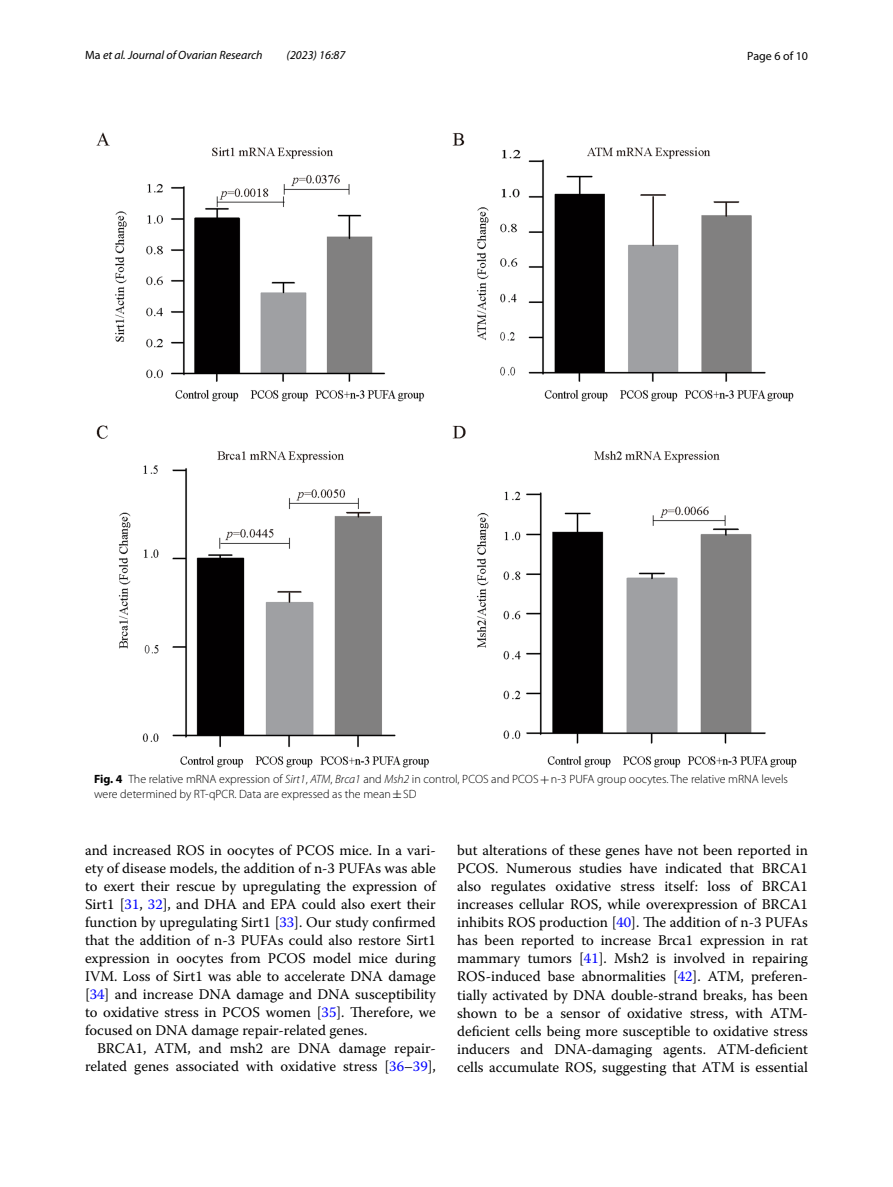
<style>
.page{position:relative;width:893px;height:1187px;background:#fff}
.page>*{position:absolute;margin:0;border:0;box-sizing:border-box;transform-origin:0 0}
.t1{font:14.7px/18px "Warnock Pro";color:#000;text-align:justify}
.t2{font:300 12px/15px "Myriad Pro";color:#000}
.t3{font:italic 12px "Myriad Pro";color:#000}
.t4{font:12px "Myriad Pro";color:#000}
.s1{font-style:normal}
.s2{font-weight:700}
.s3{font-style:italic}
.s4{font-family:"MTSY";font-weight:400}
.s5{color:#00f}
</style>
<div class="page">
<img style="left:96px;top:133px;width:701px;height:634px">
<p class="t3" style="left:85px;top:48px;width:179px"><span class="s1">Ma</span> et al. Journal of Ovarian Research</p>
<p class="t3" style="left:287px;top:48px;width:60px">(2023) 16:87</p>
<p class="t4" style="left:747px;top:48px;width:62px">Page 6 of 10</p>
<p class="t2" style="left:94px;top:771px;width:695px"><span class="s2">Fig. 4</span> The relative mRNA expression of <span class="s3">Sirt1</span>, <span class="s3">ATM</span>, <span class="s3">Brca1</span> and <span class="s3">Msh2</span> in control, PCOS and PCOS<span class="s4">+</span>n-3 PUFA group oocytes. The relative mRNA levels were determined by RT-qPCR. Data are expressed as the mean<span class="s4">±</span>SD</p>
<p class="t1" style="left:85px;top:841px;width:352px">and increased ROS in oocytes of PCOS mice. In a vari&shy;ety of disease models, the addition of n-3 PUFAs was able to exert their rescue by upregulating the expression of Sirt1 [<span class="s5">31</span>, <span class="s5">32</span>], and DHA and EPA could also exert their function by upregulating Sirt1 [<span class="s5">33</span>]. Our study confirmed that the addition of n-3 PUFAs could also restore Sirt1 expression in oocytes from PCOS model mice during IVM. Loss of Sirt1 was able to accelerate DNA damage [<span class="s5">34</span>] and increase DNA damage and DNA susceptibility to oxidative stress in PCOS women [<span class="s5">35</span>]. Therefore, we focused on DNA damage repair-related genes.</p>
<p class="t1" style="left:85px;top:1039px;width:352px;text-align:right">BRCA1, ATM, and msh2 are DNA damage repair&shy;related genes associated with oxidative stress [<span class="s5">36</span>–<span class="s5">39</span>],</p>
<p class="t1" style="left:457px;top:841px;width:352px">but alterations of these genes have not been reported in PCOS. Numerous studies have indicated that BRCA1 also regulates oxidative stress itself: loss of BRCA1 increases cellular ROS, while overexpression of BRCA1 inhibits ROS production [<span class="s5">40</span>]. The addition of n-3 PUFAs has been reported to increase Brca1 expression in rat mammary tumors [<span class="s5">41</span>]. Msh2 is involved in repairing ROS-induced base abnormalities [<span class="s5">42</span>]. ATM, preferen&shy;tially activated by DNA double-strand breaks, has been shown to be a sensor of oxidative stress, with ATM&shy;deficient cells being more susceptible to oxidative stress inducers and DNA-damaging agents. ATM-deficient cells accumulate ROS, suggesting that ATM is essential</p>
</div>
